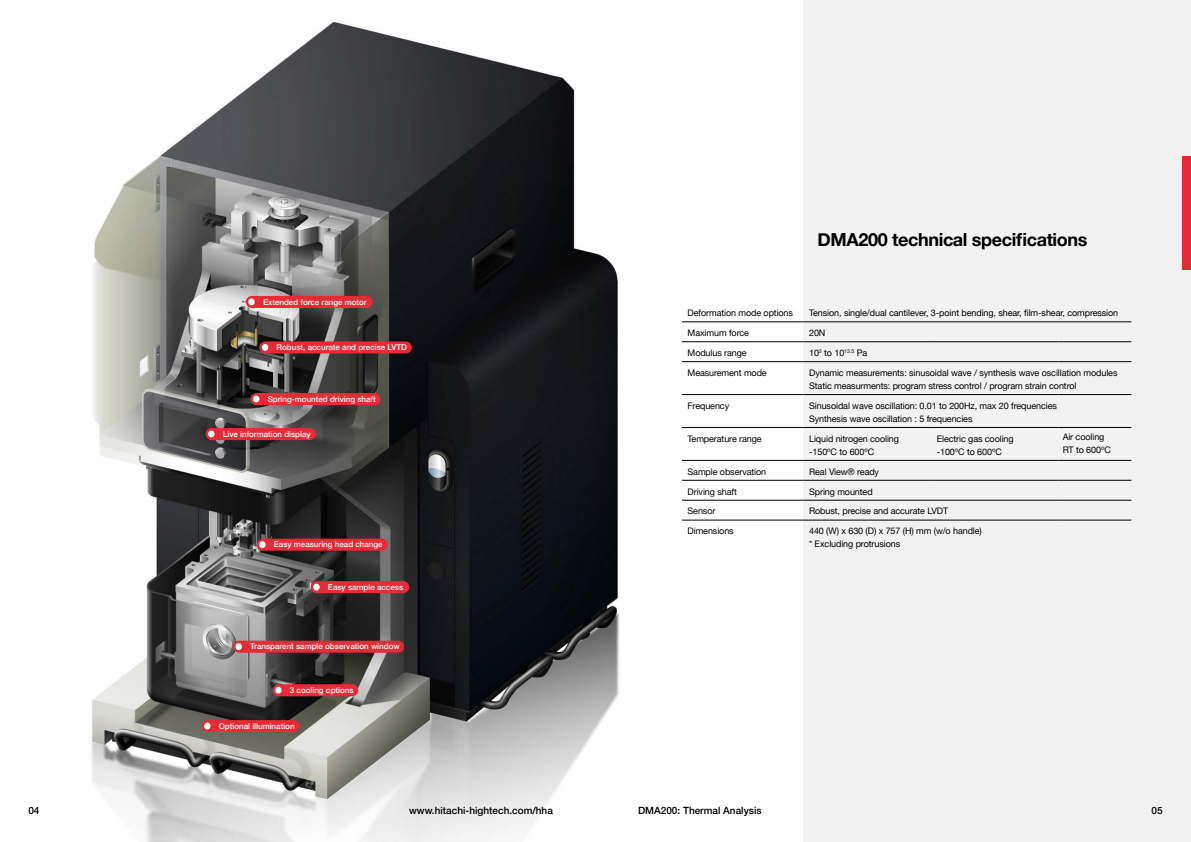
<style>
.page{position:relative;width:1191px;height:842px;background:#fff}
.page>*{position:absolute;margin:0;border:0;box-sizing:border-box;transform-origin:0 0}
.t1{font:700 18px "Helvetica Neue";letter-spacing:-.02em;color:#000}
.t2{font:500 10px "Helvetica Neue";color:#000}
.t3{font:9px/13px "Helvetica Neue";letter-spacing:-.01em;color:#000}
.t4{font:500 8px "Helvetica Neue";color:#fff}
</style>
<div class="page">
<img style="left:91px;top:21px;width:529px;height:821px">
<div style="left:803px;top:0;width:388px;height:842px;background:#f2f2f2"></div>
<div style="left:1182px;top:156px;width:9px;height:113px;background:#e62735"></div>
<hr style="left:682px;top:322px;width:121px;height:1px;background:#000">
<hr style="left:803px;top:322px;width:128px;height:1px;background:#000">
<hr style="left:931px;top:322px;width:127px;height:1px;background:#000">
<hr style="left:1058px;top:322px;width:73px;height:1px;background:#000">
<hr style="left:682px;top:342px;width:121px;height:1px;background:#000">
<hr style="left:803px;top:342px;width:128px;height:1px;background:#000">
<hr style="left:931px;top:342px;width:127px;height:1px;background:#000">
<hr style="left:1058px;top:342px;width:73px;height:1px;background:#000">
<hr style="left:682px;top:361px;width:121px;height:1px;background:#000">
<hr style="left:803px;top:361px;width:128px;height:1px;background:#000">
<hr style="left:931px;top:361px;width:127px;height:1px;background:#000">
<hr style="left:1058px;top:361px;width:73px;height:1px;background:#000">
<hr style="left:682px;top:394px;width:121px;height:1px;background:#000">
<hr style="left:803px;top:394px;width:128px;height:1px;background:#000">
<hr style="left:931px;top:394px;width:127px;height:1px;background:#000">
<hr style="left:1058px;top:394px;width:73px;height:1px;background:#000">
<hr style="left:682px;top:427px;width:121px;height:1px;background:#000">
<hr style="left:803px;top:427px;width:128px;height:1px;background:#000">
<hr style="left:931px;top:427px;width:127px;height:1px;background:#000">
<hr style="left:1058px;top:427px;width:73px;height:1px;background:#000">
<hr style="left:682px;top:460px;width:121px;height:1px;background:#000">
<hr style="left:803px;top:460px;width:128px;height:1px;background:#000">
<hr style="left:931px;top:460px;width:127px;height:1px;background:#000">
<hr style="left:1058px;top:460px;width:73px;height:1px;background:#000">
<hr style="left:682px;top:480px;width:121px;height:1px;background:#000">
<hr style="left:803px;top:480px;width:128px;height:1px;background:#000">
<hr style="left:931px;top:480px;width:127px;height:1px;background:#000">
<hr style="left:1058px;top:480px;width:73px;height:1px;background:#000">
<hr style="left:682px;top:500px;width:121px;height:1px;background:#000">
<hr style="left:803px;top:500px;width:128px;height:1px;background:#000">
<hr style="left:931px;top:500px;width:127px;height:1px;background:#000">
<hr style="left:1058px;top:500px;width:73px;height:1px;background:#000">
<hr style="left:682px;top:520px;width:121px;height:1px;background:#000">
<hr style="left:803px;top:520px;width:128px;height:1px;background:#000">
<hr style="left:931px;top:520px;width:127px;height:1px;background:#000">
<hr style="left:1058px;top:520px;width:73px;height:1px;background:#000">
<div style="left:259px;top:341px;width:153px;height:12px;background:#e62a36;border-radius:6px"></div>
<div style="left:262px;top:344px;width:6px;height:7px;background:#fff;border-radius:50%"></div>
<div style="left:246px;top:296px;width:127px;height:12px;background:#e62a36;border-radius:6px"></div>
<div style="left:248px;top:298px;width:7px;height:7px;background:#fff;border-radius:50%"></div>
<div style="left:250px;top:393px;width:130px;height:12px;background:#e62a36;border-radius:6px"></div>
<div style="left:253px;top:395px;width:6px;height:7px;background:#fff;border-radius:50%"></div>
<div style="left:206px;top:428px;width:109px;height:12px;background:#e62a36;border-radius:6px"></div>
<svg style="left:208px;top:431px;width:6px;height:6px"></svg>
<div style="left:233px;top:641px;width:171px;height:12px;background:#e62a36;border-radius:6px"></div>
<div style="left:235px;top:643px;width:7px;height:7px;background:#fff;border-radius:50%"></div>
<div style="left:257px;top:539px;width:130px;height:12px;background:#e62a36;border-radius:6px"></div>
<div style="left:259px;top:541px;width:7px;height:7px;background:#fff;border-radius:50%"></div>
<div style="left:202px;top:720px;width:97px;height:12px;background:#e62a36;border-radius:6px"></div>
<div style="left:204px;top:722px;width:6px;height:7px;background:#fff;border-radius:50%"></div>
<div style="left:311px;top:581px;width:98px;height:12px;background:#e62a36;border-radius:6px"></div>
<div style="left:313px;top:584px;width:7px;height:6px;background:#fff;border-radius:50%"></div>
<div style="left:273px;top:684px;width:85px;height:12px;background:#e62a36;border-radius:6px"></div>
<div style="left:275px;top:687px;width:7px;height:7px;background:#fff;border-radius:50%"></div>
<p class="t4" style="left:263px;top:295px;width:105px">Extended force range motor</p>
<p class="t4" style="left:276px;top:341px;width:132px">Robust, accurate and precise LVTD</p>
<p class="t4" style="left:268px;top:392px;width:110px">Spring-mounted driving shaft</p>
<p class="t4" style="left:223px;top:427px;width:89px">Live information display</p>
<p class="t4" style="left:274px;top:538px;width:110px">Easy measuring head change</p>
<p class="t4" style="left:328px;top:580px;width:77px">Easy sample access</p>
<p class="t4" style="left:250px;top:640px;width:151px">Transparent sample observation window</p>
<p class="t4" style="left:290px;top:684px;width:65px">3 cooling options</p>
<p class="t4" style="left:219px;top:719px;width:77px">Optional illumination</p>
<h1 class="t1" style="left:817px;top:226px;width:271px">DMA200 technical specifications</h1>
<p class="t3" style="left:687px;top:307px;width:107px">Deformation mode options</p>
<p class="t3" style="left:809px;top:307px;width:311px">Tension, single/dual cantilever, 3-point bending, shear, film-shear, compression</p>
<p class="t3" style="left:687px;top:327px;width:63px">Maximum force</p>
<p class="t3" style="left:809px;top:327px;width:18px">20N</p>
<p class="t3" style="left:687px;top:347px;width:61px">Modulus range</p>
<p class="t3" style="left:809px;top:347px;width:60px">10<sup>3</sup> to 10<sup>13.5</sup> Pa</p>
<p class="t3" style="left:687px;top:367px;width:81px">Measurement mode</p>
<p class="t3" style="left:809px;top:367px;width:310px">Dynamic measurements: sinusoidal wave / synthesis wave oscillation modules<br>Static measurments: program stress control / program strain control</p>
<p class="t3" style="left:687px;top:400px;width:43px">Frequency</p>
<p class="t3" style="left:809px;top:400px;width:249px">Sinusoidal wave oscillation: 0.01 to 200Hz, max 20 frequencies<br>Synthesis wave oscillation : 5 frequencies</p>
<p class="t3" style="left:687px;top:432px;width:76px">Temperature range</p>
<p class="t3" style="left:809px;top:432px;width:91px">Liquid nitrogen cooling -150ºC to 600ºC</p>
<p class="t3" style="left:936px;top:432px;width:78px">Electric gas cooling -100ºC to 600ºC</p>
<p class="t3" style="left:1062px;top:431px;width:50px">Air cooling<br>RT to 600ºC</p>
<p class="t3" style="left:687px;top:465px;width:80px">Sample observation</p>
<p class="t3" style="left:809px;top:465px;width:72px">Real View® ready</p>
<p class="t3" style="left:687px;top:485px;width:51px">Driving shaft</p>
<p class="t3" style="left:809px;top:485px;width:65px">Spring mounted</p>
<p class="t3" style="left:687px;top:505px;width:29px">Sensor</p>
<p class="t3" style="left:809px;top:505px;width:141px">Robust, precise and accurate LVDT</p>
<p class="t3" style="left:687px;top:525px;width:48px">Dimensions</p>
<p class="t3" style="left:809px;top:525px;width:174px">440 (W) x 630 (D) x 757 (H) mm (w/o handle) * Excluding protrusions</p>
<p class="t2" style="left:28px;top:802px;width:13px">04</p>
<p class="t2" style="left:409px;top:802px;width:145px">www.hitachi-hightech.com/hha</p>
<p class="t2" style="left:638px;top:802px;width:125px">DMA200: Thermal Analysis</p>
<p class="t2" style="left:1151px;top:802px;width:13px">05</p>
</div>
